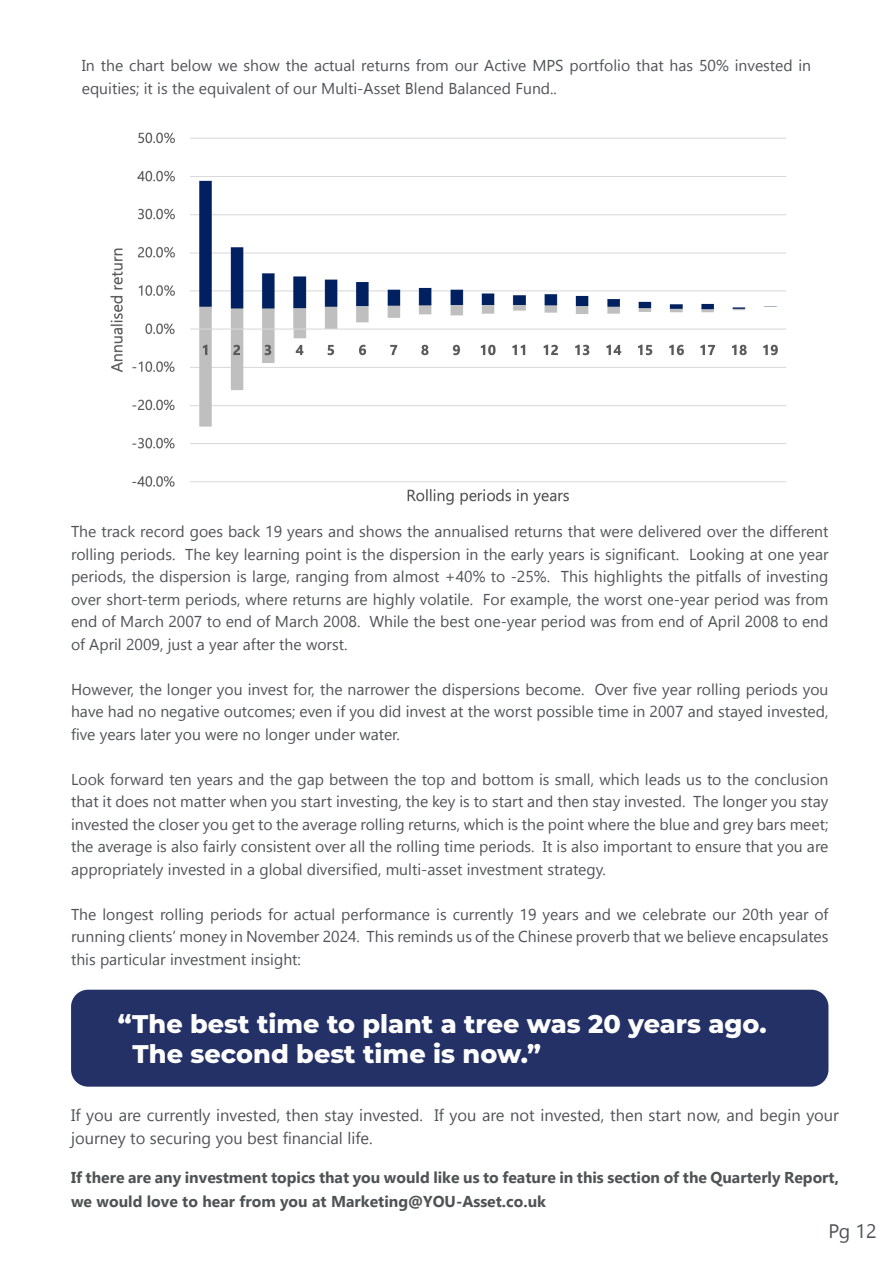
<style>
.page{position:relative;width:893px;height:1263px;background:#fff}
.page>*{position:absolute;margin:0;border:0;box-sizing:border-box;transform-origin:0 0}
._11_16_Reg_JU_Left{font:800 25.5px "Montserrat";color:#fff}
.t1{font:19.5px "Gadugi";color:#505355}
._11_16_Reg_JU_Left-2{font:16.5px/22.5px "Gadugi";color:#505355}
._11_16_Reg_JU_Left-3{font:15.75px/22.5px "Gadugi";color:#505355;text-align:justify}
._11_16_Reg_JU_Left-4{font:700 15.75px/24px "Gadugi";color:#505355}
</style>
<div class="page">
<div style="left:71px;top:990px;width:757px;height:97px;background:#233167;border-radius:17px"></div>
<img style="left:110px;top:132px;width:676px;height:373px">
<p class="_11_16_Reg_JU_Left-3" style="left:82px;top:54px;width:731px">In the chart below we show the actual returns from our Active MPS portfolio that has 50% invested in equities; it is the equivalent of our Multi-Asset Blend Balanced Fund..</p>
<p class="_11_16_Reg_JU_Left-3" style="left:71px;top:520px;width:759px">The track record goes back 19 years and shows the annualised returns that were delivered over the different rolling periods. The key learning point is the dispersion in the early years is significant. Looking at one year periods, the dispersion is large, ranging from almost +40% to -25%. This highlights the pitfalls of investing over short-term periods, where returns are highly volatile. For example, the worst one-year period was from end of March 2007 to end of March 2008. While the best one-year period was from end of April 2008 to end of April 2009, just a year after the worst.</p>
<p class="_11_16_Reg_JU_Left-3" style="left:71px;top:678px;width:759px">However, the longer you invest for, the narrower the dispersions become. Over five year rolling periods you have had no negative outcomes; even if you did invest at the worst possible time in 2007 and stayed invested, five years later you were no longer under water.</p>
<p class="_11_16_Reg_JU_Left-3" style="left:71px;top:768px;width:759px">Look forward ten years and the gap between the top and bottom is small, which leads us to the conclusion that it does not matter when you start investing, the key is to start and then stay invested. The longer you stay invested the closer you get to the average rolling returns, which is the point where the blue and grey bars meet; the average is also fairly consistent over all the rolling time periods. It is also important to ensure that you are appropriately invested in a global diversified, multi-asset investment strategy.</p>
<p class="_11_16_Reg_JU_Left-3" style="left:71px;top:903px;width:759px">The longest rolling periods for actual performance is currently 19 years and we celebrate our 20th year of running clients’ money in November 2024. This reminds us of the Chinese proverb that we believe encapsulates this particular investment insight:</p>
<p class="_11_16_Reg_JU_Left" style="left:118px;top:1005px;width:650px">“The best time to plant a tree was 20 years ago.</p>
<p class="_11_16_Reg_JU_Left" style="left:133px;top:1035px;width:410px">The second best time is now.”</p>
<p class="_11_16_Reg_JU_Left-2" style="left:71px;top:1104px;width:769px">If you are currently invested, then stay invested. If you are not invested, then start now, and begin your journey to securing you best financial life.</p>
<p class="_11_16_Reg_JU_Left-4" style="left:71px;top:1165px;width:769px">If there are any investment topics that you would like us to feature in this section of the Quarterly Report, we would love to hear from you at Marketing@YOU-Asset.co.uk</p>
<p class="t1" style="left:828px;top:1220px;width:50px">Pg 12</p>
</div>
